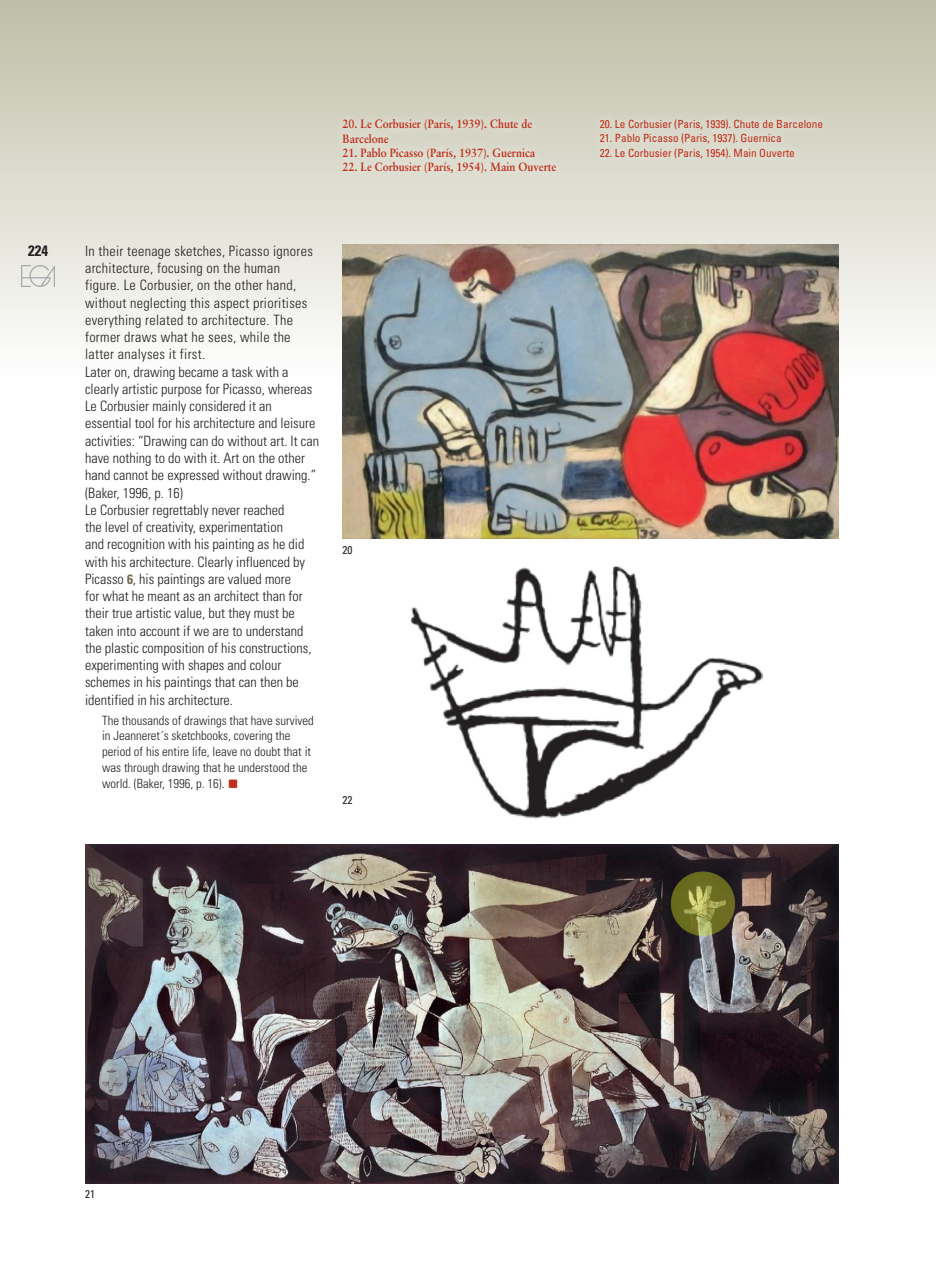
<style>
.page{position:relative;width:936px;height:1276px;background:#fff}
.page>*{position:absolute;margin:0;border:0;box-sizing:border-box;transform-origin:0 0}
.t1{font:700 condensed 15px "Univers";color:#231f20}
.t2{font:300 condensed 14.25px/17.2px "Univers";color:#231f20}
.t3{font:300 condensed 14.25px/17.2px "Univers";letter-spacing:.02em;color:#231f20}
.t4{font:300 condensed 12.75px/15.8px "Univers";color:#231f20}
.t5{font:700 12px/14.2px "Sabon";color:#c02d19;scale:.9 1}
.t6{font:condensed 11.25px "Univers";color:#c02d19}
.PIES_DE_FOTO_INGLES{font:condensed 11.25px "Univers";color:#231f20}
.s1{font-weight:700;font-size:13.5px;color:#6d6a4a}
.s2{font-size:14.25px}
.s3{color:#c02d19}
</style>
<div class="page">
<div style="left:0;top:0;width:935px;height:376px;background:linear-gradient(to bottom,#bfbea6,#fdfdfd)"></div>
<div style="left:332px;top:110px;width:266px;height:129px;background:#fff;opacity:.75"></div>
<div style="left:590px;top:110px;width:266px;height:129px;background:#fff;opacity:.75"></div>
<img style="left:342px;top:244px;width:496px;height:294px">
<img style="left:410px;top:566px;width:353px;height:253px">
<img style="left:85px;top:844px;width:753px;height:339px">
<img style="left:22px;top:265px;width:33px;height:21px">
<p class="t1" style="left:28px;top:242px;width:21px">224</p>
<p class="t5" style="left:342px;top:117px;width:212px">20. Le Corbusier (París, 1939). Chute de<br>Barcelone</p>
<p class="t5" style="left:342px;top:145px;width:216px">21. Pablo Picasso (París, 1937). Guernica</p>
<p class="t5" style="left:342px;top:160px;width:239px">22. Le Corbusier (París, 1954). Main Ouverte</p>
<p class="t3" style="left:85px;top:242px;width:229px">In their teenage sketches, Picasso ignores architecture, focusing on the human figure. Le Corbusier, on the other hand, without neglecting this aspect prioritises everything related to architecture. The former draws what he sees, while the latter analyses it first.</p>
<p class="t2" style="left:85px;top:363px;width:235px">Later on, drawing became a task with a clearly artistic purpose for Picasso, whereas Le Corbusier mainly considered it an essential tool for his architecture and leisure activities: “Drawing can do without art. It can have nothing to do with it. Art on the other hand cannot be expressed without drawing.” (Baker, 1996, p. 16)</p>
<p class="t2" style="left:85px;top:501px;width:228px">Le Corbusier regrettably never reached<br>the level of creativity, experimentation<br>and recognition with his painting as he did with his architecture. Clearly influenced by Picasso <span class="s1">6</span>, his paintings are valued more<br>for what he meant as an architect than for their true artistic value, but they must be taken into account if we are to understand the plastic composition of his constructions, experimenting with shapes and colour schemes in his paintings that can then be identified in his architecture.</p>
<p class="t4" style="left:102px;top:712px;width:213px">The thousands of drawings that have survived in Jeanneret´s sketchbooks, covering the period of his entire life, leave no doubt that it was through drawing that he understood the world. (Baker, 1996, p. 16)<span class="s2">.</span> <span class="s3">■</span></p>
<p class="PIES_DE_FOTO_INGLES" style="left:342px;top:543px;width:11px">20</p>
<p class="PIES_DE_FOTO_INGLES" style="left:342px;top:793px;width:11px">22</p>
<p class="t6" style="left:600px;top:117px;width:225px">20. Le Corbusier (Paris, 1939). Chute de Barcelone</p>
<p class="t6" style="left:600px;top:131px;width:183px">21. Pablo Picasso (Paris, 1937). Guernica</p>
<p class="t6" style="left:600px;top:145px;width:196px">22. Le Corbusier (Paris, 1954). Main Ouverte</p>
<p class="PIES_DE_FOTO_INGLES" style="left:85px;top:1187px;width:11px">21</p>
</div>
